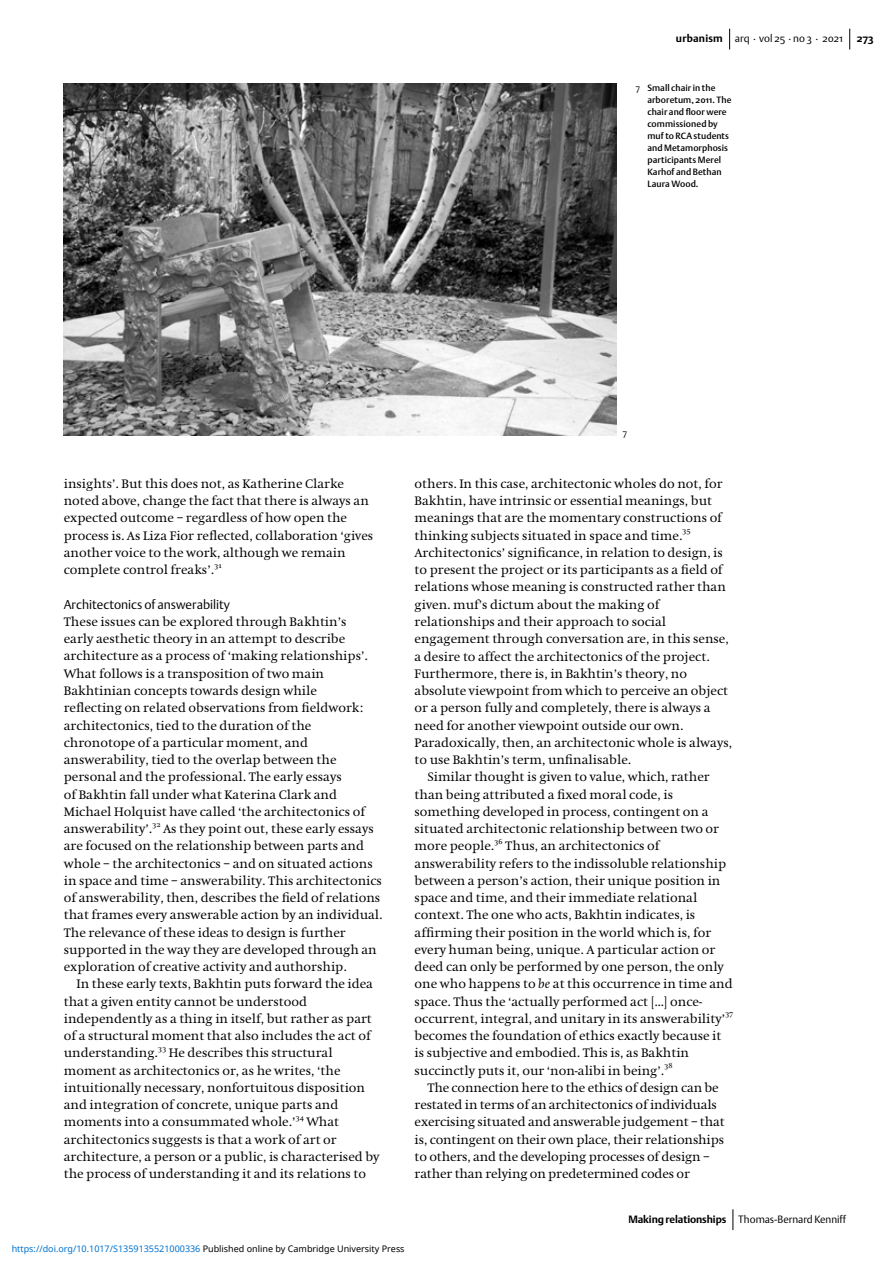
<style>
.page{position:relative;width:893px;height:1263px;background:#fff}
.page>*{position:absolute;margin:0;border:0;box-sizing:border-box;transform-origin:0 0}
.t1{font:12.75px/17.2px "Hollander";color:#000}
.t2{font:12.75px "DTL Argo ST Light";color:#000}
.t3{font:10.5px "DTL Argo ST Light";color:#000}
.t4{font:700 10.5px "DTL Argo ST";color:#000}
.t5{font:9px/12px "DTL Argo ST Medium";letter-spacing:.01em;color:#000}
.t6{font:9px "Noto Sans";color:#0172cf}
.t7{font:9px "DTL Argo ST Light";color:#000}
.t8{font:7.65px "Hollander SC";color:#000}
.s1{font-family:"DTL Argo ST";font-weight:700}
.s2{font-family:"DTL Argo ST Light"}
.s3{font-style:italic}
.s4{color:#000}
</style>
<div class="page">
<svg style="left:729px;top:29px;width:1px;height:21px"></svg>
<svg style="left:849px;top:29px;width:1px;height:21px"></svg>
<svg style="left:733px;top:1209px;width:1px;height:21px"></svg>
<img style="left:64px;top:84px;width:553px;height:352px">
<p class="t3" style="left:676px;top:32px;width:168px"><span class="s1">urbanism</span> arq . vol 25 . no 3 . 2021</p>
<p class="t4" style="left:857px;top:32px;width:18px">273</p>
<p class="t5" style="left:647px;top:81px;width:86px;text-indent:-12px"><span class="s2">7</span> Small chair in the arboretum, 2011. The chair and floor were commissioned by muf to RCA students and Metamorphosis participants Merel<br>Karhof and Bethan<br>Laura Wood.</p>
<p class="t7" style="left:623px;top:427px;width:6px">7</p>
<p class="t1" style="left:64px;top:475px;width:311px">insights’. But this does not, as Katherine Clarke noted above, change the fact that there is always an expected outcome – regardless of how open the process is. As Liza Fior reflected, collaboration ‘gives another voice to the work, although we remain complete control freaks’.</p>
<p class="t8" style="left:214px;top:561px;width:10px">31</p>
<p class="t2" style="left:64px;top:597px;width:168px">Architectonics of answerability</p>
<p class="t1" style="left:64px;top:613px;width:305px">These issues can be explored through Bakhtin’s early aesthetic theory in an attempt to describe architecture as a process of ‘making relationships’.<br>What follows is a transposition of two main Bakhtinian concepts towards design while reflecting on related observations from fieldwork: architectonics, tied to the duration of the chronotope of a particular moment, and answerability, tied to the overlap between the personal and the professional. The early essays<br>of Bakhtin fall under what Katerina Clark and Michael Holquist have called ‘the architectonics of answerability’.</p>
<p class="t8" style="left:152px;top:820px;width:10px">32</p>
<p class="t1" style="left:64px;top:820px;width:320px;text-indent:99px">As they point out, these early essays are focused on the relationship between parts and whole – the architectonics – and on situated actions in space and time – answerability. This architectonics of answerability, then, describes the field of relations that frames every answerable action by an individual.<br>The relevance of these ideas to design is further supported in the way they are developed through an exploration of creative activity and authorship.</p>
<p class="t1" style="left:64px;top:975px;width:311px;text-indent:13px">In these early texts, Bakhtin puts forward the idea that a given entity cannot be understood independently as a thing in itself, but rather as part of a structural moment that also includes the act of understanding.</p>
<p class="t8" style="left:158px;top:1044px;width:10px">33</p>
<p class="t1" style="left:64px;top:1044px;width:303px;text-indent:105px">He describes this structural moment as architectonics or, as he writes, ‘the intuitionally necessary, nonfortuitous disposition and integration of concrete, unique parts and moments into a consummated whole.’</p>
<p class="t8" style="left:295px;top:1113px;width:10px">34</p>
<p class="t1" style="left:64px;top:1113px;width:317px;text-indent:243px">What architectonics suggests is that a work of art or architecture, a person or a public, is characterised by the process of understanding it and its relations to</p>
<p class="t1" style="left:415px;top:475px;width:309px">others. In this case, architectonic wholes do not, for Bakhtin, have intrinsic or essential meanings, but meanings that are the momentary constructions of thinking subjects situated in space and time.</p>
<p class="t8" style="left:682px;top:526px;width:10px">35</p>
<p class="t1" style="left:415px;top:544px;width:310px">Architectonics’ significance, in relation to design, is</p>
<p class="t1" style="left:415px;top:561px;width:310px">to present the project or its participants as a field of</p>
<p class="t1" style="left:415px;top:579px;width:313px">relations whose meaning is constructed rather than</p>
<p class="t1" style="left:415px;top:596px;width:246px">given. muf’s dictum about the making of</p>
<p class="t1" style="left:415px;top:613px;width:253px">relationships and their approach to social</p>
<p class="t1" style="left:415px;top:630px;width:316px">engagement through conversation are, in this sense,</p>
<p class="t1" style="left:415px;top:648px;width:297px">a desire to affect the architectonics of the project.</p>
<p class="t1" style="left:415px;top:665px;width:274px">Furthermore, there is, in Bakhtin’s theory, no</p>
<p class="t1" style="left:415px;top:682px;width:315px">absolute viewpoint from which to perceive an object</p>
<p class="t1" style="left:415px;top:699px;width:297px">or a person fully and completely, there is always a</p>
<p class="t1" style="left:415px;top:717px;width:270px">need for another viewpoint outside our own.</p>
<p class="t1" style="left:415px;top:734px;width:319px">Paradoxically, then, an architectonic whole is always,</p>
<p class="t1" style="left:415px;top:751px;width:218px">to use Bakhtin’s term, unfinalisable.</p>
<p class="t1" style="left:427px;top:768px;width:284px">Similar thought is given to value, which, rather</p>
<p class="t1" style="left:415px;top:786px;width:260px">than being attributed a fixed moral code, is</p>
<p class="t1" style="left:415px;top:803px;width:295px">something developed in process, contingent on a</p>
<p class="t1" style="left:415px;top:820px;width:306px">situated architectonic relationship between two or</p>
<p class="t1" style="left:415px;top:837px;width:81px">more people.</p>
<p class="t8" style="left:494px;top:837px;width:10px">36</p>
<p class="t1" style="left:415px;top:837px;width:320px;text-indent:91px">Thus, an architectonics of answerability refers to the indissoluble relationship between a person’s action, their unique position in space and time, and their immediate relational context. The one who acts, Bakhtin indicates, is affirming their position in the world which is, for every human being, unique. A particular action or deed can only be performed by one person, the only one who happens to <span class="s3">be</span> at this occurrence in time and space. Thus the ‘actually performed act […] once&shy;occurrent, integral, and unitary in its answerability’</p>
<p class="t8" style="left:725px;top:1009px;width:10px">37</p>
<p class="t1" style="left:415px;top:1027px;width:308px">becomes the foundation of ethics exactly because it is subjective and embodied. This is, as Bakhtin succinctly puts it, our ‘non-alibi in being’.</p>
<p class="t8" style="left:664px;top:1061px;width:10px">38</p>
<p class="t1" style="left:415px;top:1079px;width:312px;text-indent:13px">The connection here to the ethics of design can be restated in terms of an architectonics of individuals exercising situated and answerable judgement – that is, contingent on their own place, their relationships to others, and the developing processes of design – rather than relying on predetermined codes or</p>
<p class="t6" style="left:12px;top:1243px;width:394px">https://doi.org/10.1017/S1359135521000336 <span class="s4">Published online by Cambridge University Press</span></p>
<p class="t3" style="left:628px;top:1212px;width:219px"><span class="s1">Making relationships</span> Thomas-Bernard Kenniff</p>
</div>
